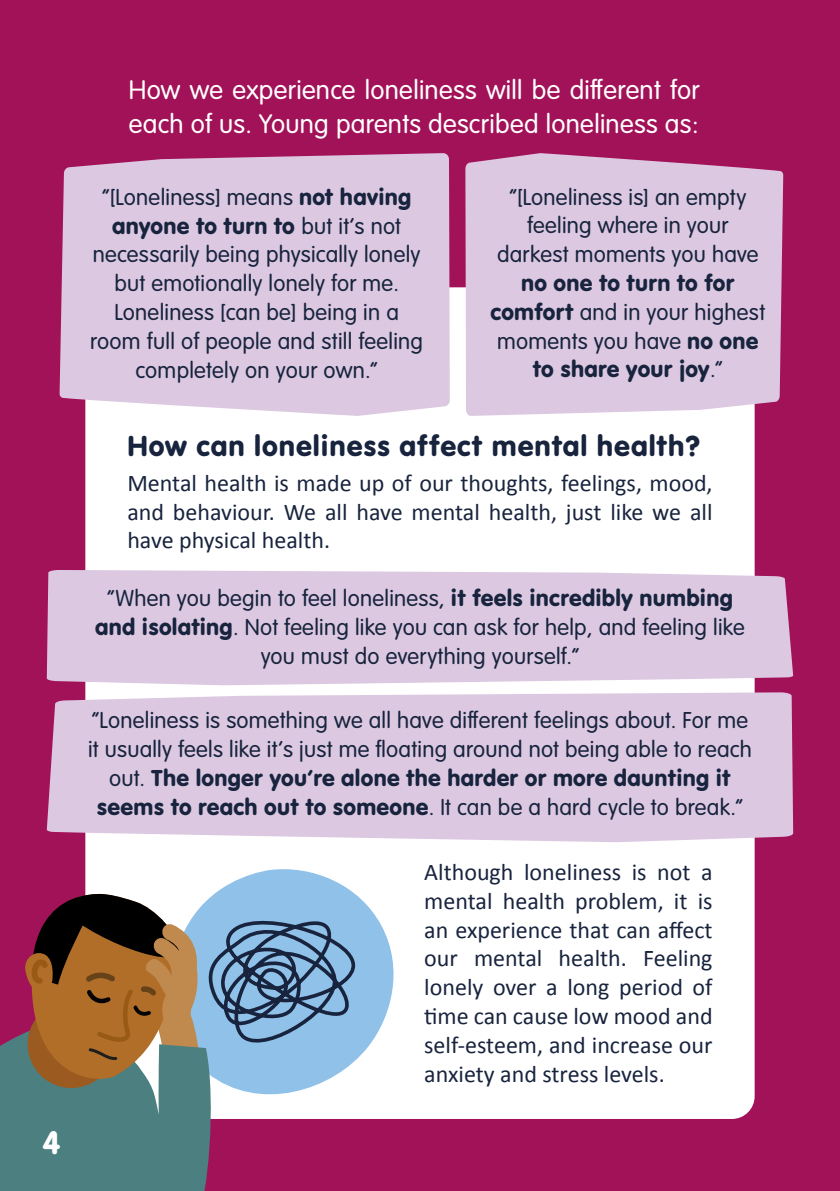
<style>
.page{position:relative;width:840px;height:1191px;background:#fff}
.page>*{position:absolute;margin:0;border:0;box-sizing:border-box;transform-origin:0 0}
.t1{font:34px "VAG Rundschrift D";color:#fff}
.t2{font:30px "VAG Rundschrift D";letter-spacing:.03em;color:#18243e}
.t3{font:300 28px/33.6px "VAG Rundschrift D";letter-spacing:.01em;color:#fff}
.t4{font:300 24px/28.8px "VAG Rundschrift D";letter-spacing:.01em;color:#18243e;text-align:center}
.t5{font:24px/28.8px "Calibri";color:#18243e;text-align:justify}
.t6{font:24px/28.8px "VAG Rundschrift D";letter-spacing:.01em;color:#18243e;text-align:center}
.s1{font-weight:400}
.s2{font-weight:300}
</style>
<div class="page">
<div style="left:0;top:0;width:839px;height:1191px;background:#a21258"></div>
<div style="left:85px;top:287px;width:669px;height:832px;background:#fff;border-radius:23px"></div>
<div style="left:59px;top:153px;width:390px;height:263px;background:#dcc8e1"></div>
<div style="left:465px;top:153px;width:317px;height:263px;background:#dcc8e1"></div>
<div style="left:47px;top:570px;width:745px;height:115px;background:#dcc8e1"></div>
<div style="left:47px;top:692px;width:745px;height:150px;background:#dcc8e1"></div>
<svg style="left:216px;top:869px;width:178px;height:191px;fill:#90c1e9"></svg>
<svg style="left:0;top:893px;width:356px;height:298px"></svg>
<div style="left:162px;top:987px;width:29px;height:45px;background:#c0894e;border-radius:50%"></div>
<h1 class="t1" style="left:42px;top:1122px;width:20px">4</h1>
<p class="t3" style="left:129px;top:74px;width:572px">How we experience loneliness will be different for each of us. Young parents described loneliness as:</p>
<p class="t4" style="left:90px;top:183px;width:334px">“[Loneliness] means <span class="s1">not having anyone to turn to</span> but it’s not necessarily being physically lonely but emotionally lonely for me.<br>Loneliness [can be] being in a room full of people and still feeling completely on your own.”</p>
<p class="t4" style="left:497px;top:183px;width:263px">“[Loneliness is] an empty feeling where in your darkest moments you have</p>
<p class="t6" style="left:490px;top:268px;width:276px">no one to turn to for comfort <span class="s2">and in your highest moments you have</span> no one to share your joy<span class="s2">.”</span></p>
<p class="t2" style="left:127px;top:428px;width:573px">How can loneliness affect mental health?</p>
<p class="t5" style="left:127px;top:468px;width:586px">Mental health is made up of our thoughts, feelings, mood, and behaviour. We all have mental health, just like we all have physical health.</p>
<p class="t4" style="left:95px;top:584px;width:651px">“When you begin to feel loneliness, <span class="s1">it feels incredibly numbing and isolating</span>. Not feeling like you can ask for help, and feeling like you must do everything yourself.”</p>
<p class="t4" style="left:88px;top:706px;width:665px">“Loneliness is something we all have different feelings about. For me it usually feels like it’s just me floating around not being able to reach out. <span class="s1">The longer you’re alone the harder or more daunting it seems to reach out to someone</span>. It can be a hard cycle to break.”</p>
<p class="t5" style="left:424px;top:857px;width:290px">Although loneliness is not a mental health problem, it is an experience that can affect our mental health. Feeling lonely over a long period of time can cause low mood and self-esteem, and increase our anxiety and stress levels.</p>
</div>
